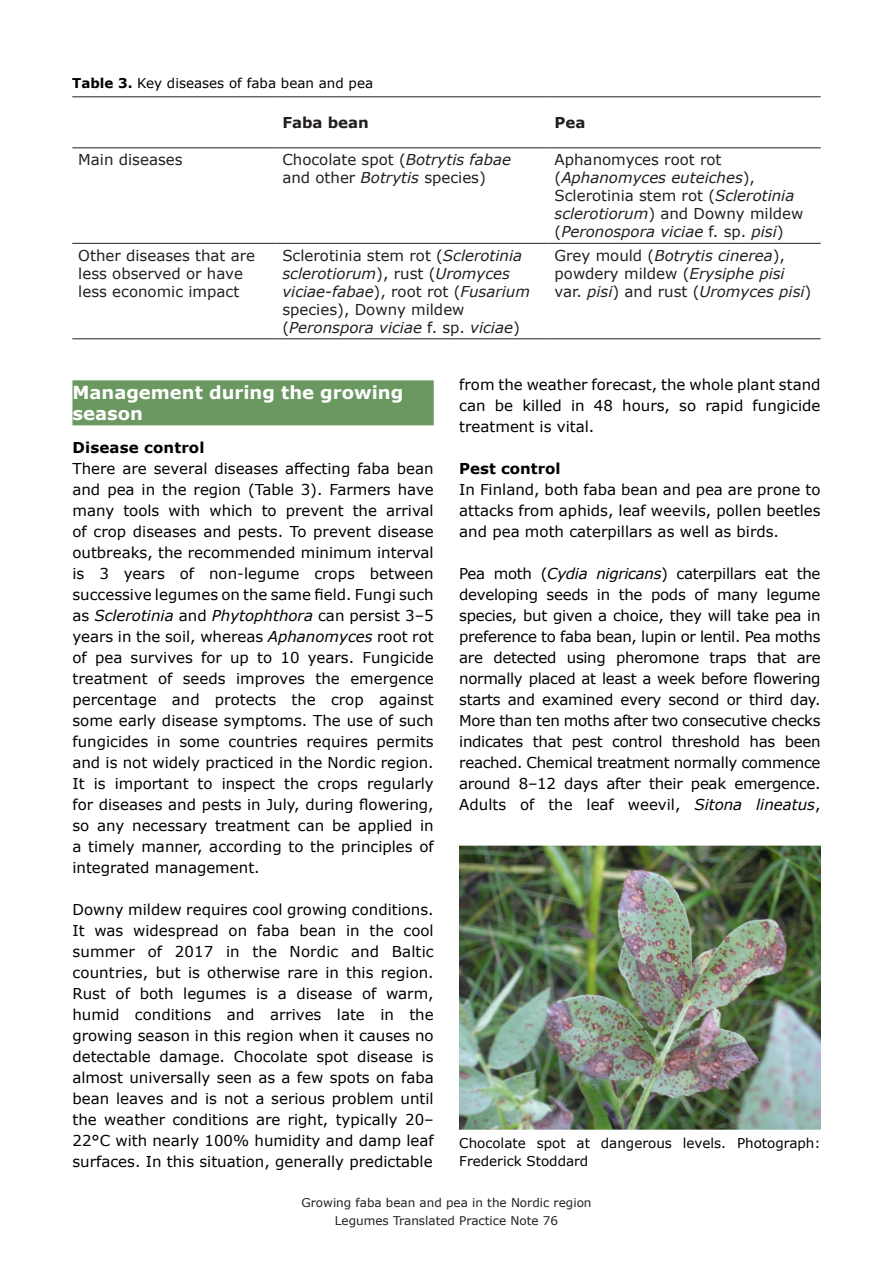
<style>
.page{position:relative;width:893px;height:1263px;background:#fff}
.page>*{position:absolute;margin:0;border:0;box-sizing:border-box;transform-origin:0 0}
.body_HL-white_green{font:700 18px/21px "Verdana";color:#fff}
.body_text{font:15px/21px "Verdana";color:#000;text-align:justify}
.HL_1{font:15px/18px "Verdana";color:#231f20}
.HL_1-2{font:italic 15px/18px "Verdana";color:#231f20}
.body_text-2{font:700 15px "Verdana";letter-spacing:.01em;color:#000}
.HL_1-3{font:700 15px "Verdana";color:#231f20}
.t1{font:13.5px/18px "Verdana";color:#000}
.t2{font:12px/18px "Verdana";color:#231f20;text-align:center}
.s1{font-weight:700}
.s2{font-style:italic}
.s3{font-style:normal}
</style>
<div class="page">
<div style="left:72px;top:380px;width:362px;height:45px;background:#6a9860"></div>
<hr style="left:72px;top:96px;width:204px;height:1px;background:#231f20">
<hr style="left:276px;top:96px;width:273px;height:1px;background:#231f20">
<hr style="left:549px;top:96px;width:272px;height:1px;background:#231f20">
<hr style="left:72px;top:147px;width:204px;height:1px;background:#231f20">
<hr style="left:276px;top:147px;width:273px;height:1px;background:#231f20">
<hr style="left:549px;top:147px;width:272px;height:1px;background:#231f20">
<hr style="left:72px;top:243px;width:204px;height:1px;background:#231f20">
<hr style="left:276px;top:243px;width:273px;height:1px;background:#231f20">
<hr style="left:549px;top:243px;width:272px;height:1px;background:#231f20">
<hr style="left:72px;top:338px;width:204px;height:1px;background:#231f20">
<hr style="left:276px;top:338px;width:273px;height:1px;background:#231f20">
<hr style="left:549px;top:338px;width:272px;height:1px;background:#231f20">
<img style="left:459px;top:846px;width:361px;height:283px">
<p class="t1" style="left:72px;top:74px;width:302px"><span class="s1">Table 3.</span> Key diseases of faba bean and pea</p>
<p class="HL_1-3" style="left:282px;top:112px;width:88px">Faba bean</p>
<p class="HL_1-3" style="left:555px;top:112px;width:32px">Pea</p>
<p class="HL_1" style="left:78px;top:151px;width:106px">Main diseases</p>
<p class="HL_1" style="left:282px;top:151px;width:230px">Chocolate spot (<span class="s2">Botrytis fabae </span>and other <span class="s2">Botrytis</span> species)</p>
<p class="HL_1" style="left:555px;top:151px;width:168px">Aphanomyces root rot</p>
<p class="HL_1-2" style="left:555px;top:169px;width:202px"><span class="s3">(</span>Aphanomyces euteiches<span class="s3">),</span></p>
<p class="HL_1-2" style="left:555px;top:187px;width:250px"><span class="s3">Sclerotinia stem rot (</span>Sclerotinia sclerotiorum<span class="s3">) and Downy mildew (</span>Peronospora viciae <span class="s3">f. sp.</span> pisi<span class="s3">)</span></p>
<p class="HL_1" style="left:78px;top:246px;width:178px">Other diseases that are less observed or have less economic impact</p>
<p class="HL_1" style="left:282px;top:246px;width:249px">Sclerotinia stem rot (<span class="s2">Sclerotinia sclerotiorum</span>), rust (<span class="s2">Uromyces viciae-fabae</span>), root rot (<span class="s2">Fusarium </span>species), Downy mildew</p>
<p class="HL_1-2" style="left:282px;top:318px;width:239px"><span class="s3">(</span>Peronspora viciae <span class="s3">f. sp.</span> viciae<span class="s3">)</span></p>
<p class="HL_1-2" style="left:555px;top:246px;width:258px"><span class="s3">Grey mould (</span>Botrytis cinerea<span class="s3">), powdery mildew (</span>Erysiphe pisi <span class="s3">var.</span> pisi<span class="s3">) and rust (</span>Uromyces pisi<span class="s3">)</span></p>
<p class="body_HL-white_green" style="left:72px;top:382px;width:332px">Management during the growing season</p>
<p class="body_text-2" style="left:72px;top:437px;width:134px">Disease control</p>
<p class="body_text" style="left:72px;top:458px;width:363px">There are several diseases affecting faba bean and pea in the region (Table 3). Farmers have many tools with which to prevent the arrival of crop diseases and pests. To prevent disease outbreaks, the recommended minimum interval is 3 years of non-legume crops between successive legumes on the same field. Fungi such as <span class="s2">Sclerotinia</span> and <span class="s2">Phytophthora</span> can persist 3–5 years in the soil, whereas <span class="s2">Aphanomyces</span> root rot of pea survives for up to 10 years. Fungicide treatment of seeds improves the emergence percentage and protects the crop against some early disease symptoms. The use of such fungicides in some countries requires permits and is not widely practiced in the Nordic region.<br>It is important to inspect the crops regularly for diseases and pests in July, during flowering, so any necessary treatment can be applied in a timely manner, according to the principles of integrated management.</p>
<p class="body_text" style="left:72px;top:899px;width:363px">Downy mildew requires cool growing conditions.<br>It was widespread on faba bean in the cool summer of 2017 in the Nordic and Baltic countries, but is otherwise rare in this region.<br>Rust of both legumes is a disease of warm, humid conditions and arrives late in the growing season in this region when it causes no detectable damage. Chocolate spot disease is almost universally seen as a few spots on faba bean leaves and is not a serious problem until the weather conditions are right, typically 20– 22°C with nearly 100% humidity and damp leaf surfaces. In this situation, generally predictable</p>
<p class="body_text" style="left:459px;top:374px;width:363px">from the weather forecast, the whole plant stand can be killed in 48 hours, so rapid fungicide treatment is vital.</p>
<p class="body_text-2" style="left:459px;top:458px;width:103px">Pest control</p>
<p class="body_text" style="left:459px;top:479px;width:363px">In Finland, both faba bean and pea are prone to attacks from aphids, leaf weevils, pollen beetles and pea moth caterpillars as well as birds.</p>
<p class="body_text" style="left:459px;top:563px;width:363px">Pea moth (<span class="s2">Cydia nigricans</span>) caterpillars eat the developing seeds in the pods of many legume species, but given a choice, they will take pea in preference to faba bean, lupin or lentil. Pea moths are detected using pheromone traps that are normally placed at least a week before flowering starts and examined every second or third day.<br>More than ten moths after two consecutive checks indicates that pest control threshold has been reached. Chemical treatment normally commence around 8–12 days after their peak emergence.<br>Adults of the leaf weevil, <span class="s2">Sitona lineatus</span>,</p>
<p class="t1" style="left:459px;top:1134px;width:363px">Chocolate spot at dangerous levels. Photograph:<br>Frederick Stoddard</p>
<p class="t2" style="left:301px;top:1194px;width:292px">Growing faba bean and pea in the Nordic region<br>Legumes Translated Practice Note 76</p>
</div>
